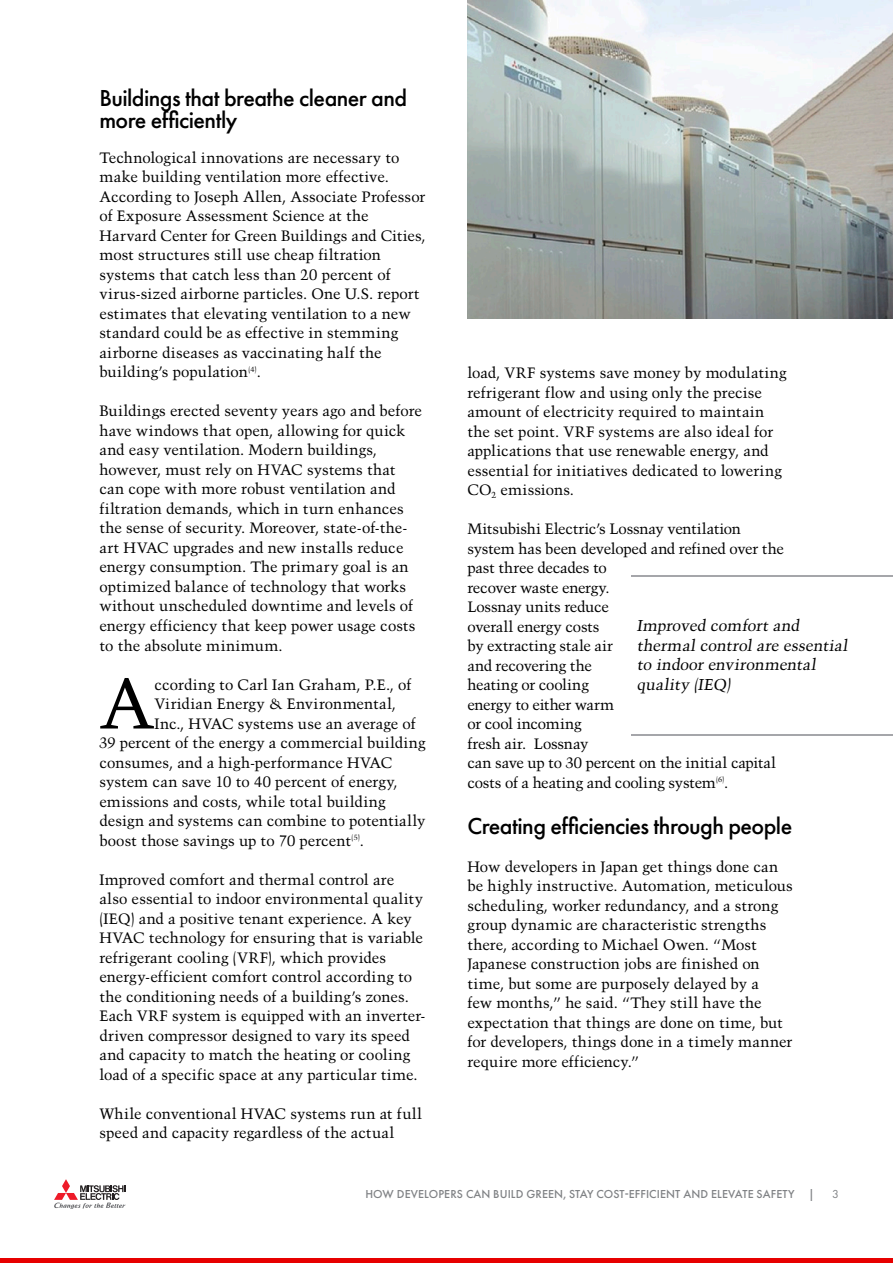
<style>
.page{position:relative;width:893px;height:1263px;background:#fff}
.page>*{position:absolute;margin:0;border:0;box-sizing:border-box;transform-origin:0 0}
.t1{font:70.8px "Trump Mediaeval LT Std";color:#000}
.t2{font:500 24px/22.5px "Futura PT";letter-spacing:-.025em;color:#000}
.t3{font:15.75px/19.5px "Trump Mediaeval LT Std";color:#000}
.t4{font:15px/19.5px "Trump Mediaeval LT Std";color:#000}
.t5{font:500 12px "Futura PT";letter-spacing:.01em;color:#808285}
.t6{font:12px "Futura PT";color:#808285}
</style>
<div class="page">
<svg style="left:54px;top:1179px;width:71px;height:30px"></svg>
<div style="left:0;top:1258px;width:893px;height:5px;background:#e70000"></div>
<img style="left:467px;top:0;width:426px;height:318px">
<hr style="left:631px;top:575px;width:262px;height:2px;background:#a5a6aa">
<hr style="left:631px;top:734px;width:262px;height:2px;background:#a5a6aa">
<h2 class="t2" style="left:99px;top:87px;width:309px">Buildings that breathe cleaner and more efficiently</h2>
<p class="t4" style="left:99px;top:148px;width:328px">Technological innovations are necessary to make building ventilation more effective.<br>According to Joseph Allen, Associate Professor of Exposure Assessment Science at the Harvard Center for Green Buildings and Cities, most structures still use cheap filtration systems that catch less than 20 percent of virus-sized airborne particles. One U.S. report estimates that elevating ventilation to a new standard could be as effective in stemming airborne diseases as vaccinating half the building’s population<sup>(4)</sup>.</p>
<p class="t4" style="left:99px;top:401px;width:324px">Buildings erected seventy years ago and before have windows that open, allowing for quick and easy ventilation. Modern buildings, however, must rely on HVAC systems that can cope with more robust ventilation and filtration demands, which in turn enhances the sense of security. Moreover, state-of-the&shy;art HVAC upgrades and new installs reduce energy consumption. The primary goal is an optimized balance of technology that works without unscheduled downtime and levels of energy efficiency that keep power usage costs to the absolute minimum.</p>
<h1 class="t1" style="left:99px;top:661px;width:57px">A</h1>
<p class="t4" style="left:155px;top:674px;width:258px">ccording to Carl Ian Graham, P.E., of</p>
<p class="t4" style="left:155px;top:694px;width:243px">Viridian Energy &amp; Environmental,</p>
<p class="t4" style="left:155px;top:713px;width:263px">Inc., HVAC systems use an average of</p>
<p class="t4" style="left:99px;top:733px;width:328px">39 percent of the energy a commercial building</p>
<p class="t4" style="left:99px;top:752px;width:295px">consumes, and a high-performance HVAC</p>
<p class="t4" style="left:99px;top:772px;width:300px">system can save 10 to 40 percent of energy,</p>
<p class="t4" style="left:99px;top:791px;width:288px">emissions and costs, while total building</p>
<p class="t4" style="left:99px;top:811px;width:328px">design and systems can combine to potentially</p>
<p class="t4" style="left:99px;top:830px;width:266px">boost those savings up to 70 percent<sup>(5)</sup>.</p>
<p class="t4" style="left:99px;top:869px;width:328px">Improved comfort and thermal control are also essential to indoor environmental quality (IEQ) and a positive tenant experience. A key HVAC technology for ensuring that is variable refrigerant cooling (VRF), which provides energy-efficient comfort control according to the conditioning needs of a building’s zones.<br>Each VRF system is equipped with an inverter&shy;driven compressor designed to vary its speed and capacity to match the heating or cooling load of a specific space at any particular time.</p>
<p class="t4" style="left:99px;top:1103px;width:324px">While conventional HVAC systems run at full speed and capacity regardless of the actual</p>
<p class="t4" style="left:467px;top:363px;width:321px">load, VRF systems save money by modulating refrigerant flow and using only the precise amount of electricity required to maintain the set point. VRF systems are also ideal for applications that use renewable energy, and essential for initiatives dedicated to lowering CO<sub>2</sub> emissions.</p>
<p class="t4" style="left:467px;top:519px;width:318px">Mitsubishi Electric’s Lossnay ventilation system has been developed and refined over the past three decades to<br>recover waste energy.<br>Lossnay units reduce<br>overall energy costs<br>by extracting stale air<br>and recovering the<br>heating or cooling<br>energy to either warm<br>or cool incoming<br>fresh air. Lossnay<br>can save up to 30 percent on the initial capital costs of a heating and cooling system<sup>(6)</sup>.</p>
<h2 class="t2" style="left:467px;top:815px;width:326px">Creating efficiencies through people</h2>
<p class="t4" style="left:467px;top:856px;width:327px">How developers in Japan get things done can be highly instructive. Automation, meticulous scheduling, worker redundancy, and a strong group dynamic are characteristic strengths there, according to Michael Owen. “Most Japanese construction jobs are finished on time, but some are purposely delayed by a<br>few months,” he said. “They still have the expectation that things are done on time, but for developers, things done in a timely manner require more efficiency.”</p>
<p class="t3" style="left:637px;top:616px;width:215px">Improved comfort and thermal control are essential to indoor environmental quality (IEQ)</p>
<p class="t5" style="left:365px;top:1186px;width:451px">HOW DEVELOPERS CAN BUILD GREEN, STAY COST-EFFICIENT AND ELEVATE SAFETY |</p>
<p class="t6" style="left:832px;top:1187px;width:8px">3</p>
</div>
